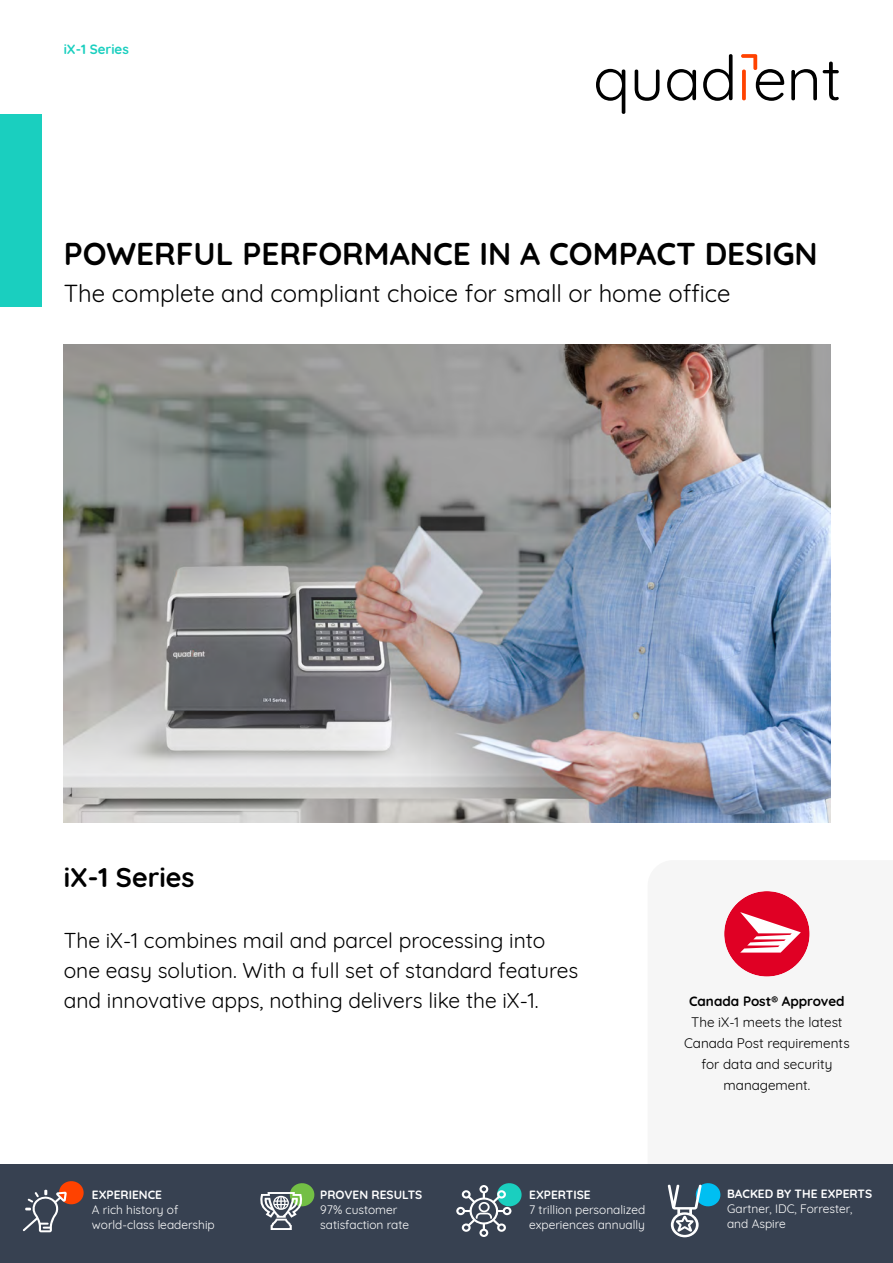
<style>
.page{position:relative;width:893px;height:1263px;background:#fff}
.page>*{position:absolute;margin:0;border:0;box-sizing:border-box;transform-origin:0 0}
.t1{font:700 31.5px "Quicksand";color:#000}
.t2{font:700 27px "Quicksand";color:#000}
.t3{font:24px "Quicksand";color:#000}
.t4{font:21px/30px "Quicksand";color:#000}
.t5{font:13.5px/21px "Quicksand";color:#000;text-align:center}
.t6{font:700 13.5px "Quicksand";color:#000}
.t7{font:700 13.5px "Quicksand";color:#1acfbf}
.t8{font:12px/15px "Quicksand";color:#fff}
.t9{font:700 12px "Quicksand";color:#fff}
</style>
<div class="page">
<svg style="left:596px;top:69px;width:29px;height:45px"></svg>
<svg style="left:635px;top:70px;width:24px;height:31px"></svg>
<svg style="left:667px;top:69px;width:29px;height:32px"></svg>
<svg style="left:703px;top:54px;width:30px;height:47px"></svg>
<svg style="left:741px;top:54px;width:43px;height:47px"></svg>
<svg style="left:791px;top:69px;width:26px;height:31px"></svg>
<svg style="left:823px;top:62px;width:16px;height:38px"></svg>
<div style="left:0;top:114px;width:42px;height:192px;background:#1acfbf"></div>
<img style="left:64px;top:344px;width:766px;height:479px">
<div style="left:724px;top:891px;width:86px;height:85px;background:#e00024;border-radius:50%"></div>
<svg style="left:740px;top:912px;width:61px;height:40px"></svg>
<div style="left:0;top:1164px;width:893px;height:99px;background:#374151"></div>
<svg style="left:260px;top:1183px;width:55px;height:47px"></svg>
<svg style="left:668px;top:1183px;width:53px;height:54px"></svg>
<svg style="left:23px;top:1181px;width:61px;height:51px"></svg>
<svg style="left:456px;top:1183px;width:66px;height:54px"></svg>
<p class="t7" style="left:64px;top:38px;width:67px">iX-1 Series</p>
<h1 class="t1" style="left:64px;top:228px;width:755px">POWERFUL PERFORMANCE IN A COMPACT DESIGN</h1>
<p class="t3" style="left:64px;top:275px;width:668px">The complete and compliant choice for small or home office</p>
<p class="t2" style="left:64px;top:855px;width:132px">iX-1 Series</p>
<p class="t4" style="left:64px;top:923px;width:516px">The iX-1 combines mail and parcel processing into one easy solution. With a full set of standard features and innovative apps, nothing delivers like the iX-1.</p>
<p class="t9" style="left:92px;top:1185px;width:72px">EXPERIENCE</p>
<p class="t8" style="left:92px;top:1201px;width:124px">A rich history of world-class leadership</p>
<p class="t9" style="left:320px;top:1185px;width:104px">PROVEN RESULTS</p>
<p class="t8" style="left:320px;top:1201px;width:90px">97% customer satisfaction rate</p>
<p class="t9" style="left:529px;top:1185px;width:63px">EXPERTISE</p>
<p class="t8" style="left:529px;top:1201px;width:118px">7 trillion personalized experiences annually</p>
<p class="t6" style="left:689px;top:990px;width:157px">Canada Post® Approved</p>
<p class="t5" style="left:684px;top:1010px;width:167px">The iX-1 meets the latest<br>Canada Post requirements for data and security management.</p>
<p class="t9" style="left:727px;top:1184px;width:147px">BACKED BY THE EXPERTS</p>
<p class="t8" style="left:727px;top:1200px;width:127px">Gartner, IDC, Forrester, and Aspire</p>
</div>
